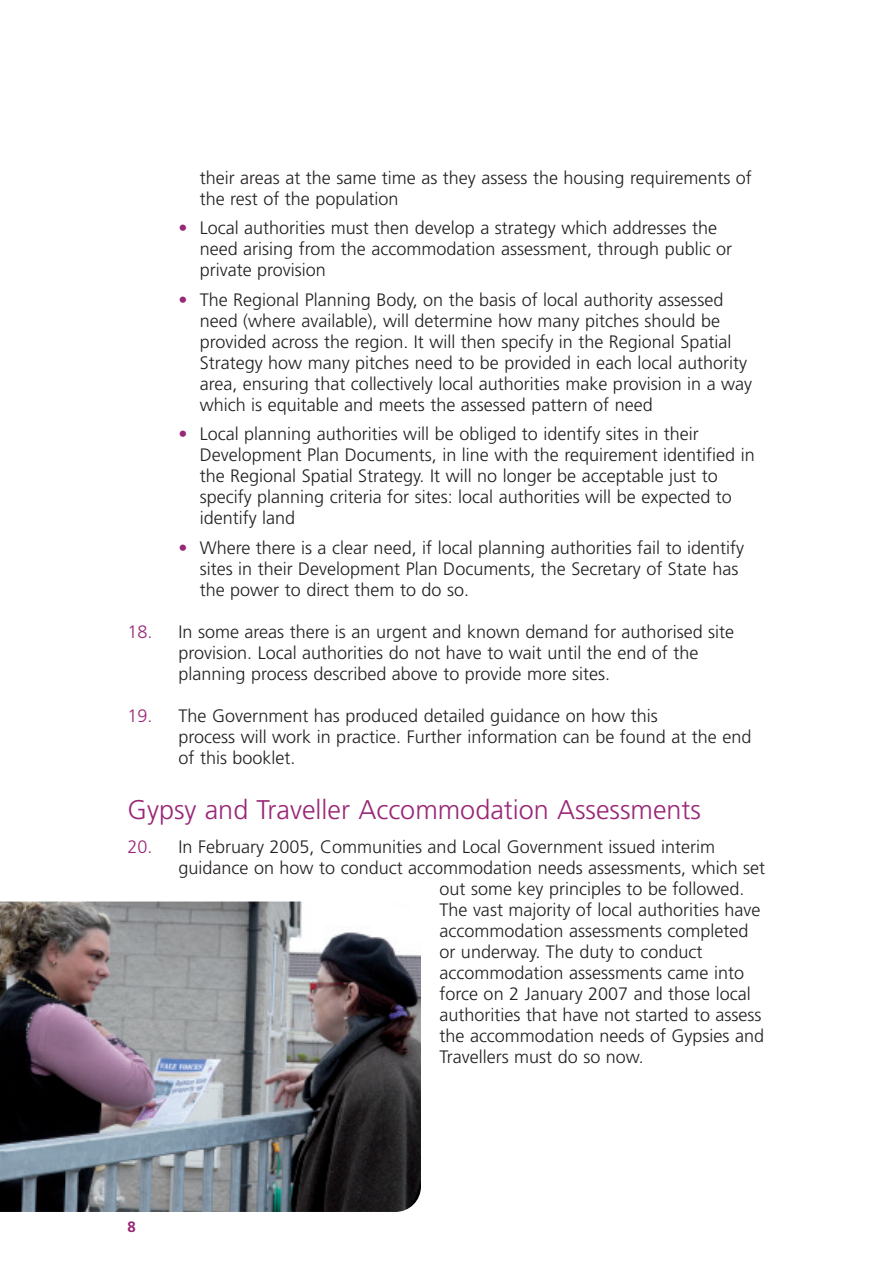
<style>
.page{position:relative;width:893px;height:1263px;background:#fff}
.page>*{position:absolute;margin:0;border:0;box-sizing:border-box;transform-origin:0 0}
.t1{font:300 27px "Frutiger";color:#992777}
.t2{font:300 18px/21px "Frutiger";color:#231f20}
.t3{font:700 15px "Frutiger";color:#992777}
.s1{color:#992777}
</style>
<div class="page">
<img style="left:0;top:901px;width:421px;height:311px">
<p class="t2" style="left:200px;top:168px;width:554px">their areas at the same time as they assess the housing requirements of the rest of the population</p>
<p class="t2" style="left:200px;top:219px;width:534px;text-indent:-21px"><span class="s1">•</span> Local authorities must then develop a strategy which addresses the need arising from the accommodation assessment, through public or private provision</p>
<p class="t2" style="left:200px;top:290px;width:554px;text-indent:-21px"><span class="s1">•</span> The Regional Planning Body, on the basis of local authority assessed need (where available), will determine how many pitches should be provided across the region. It will then specify in the Regional Spatial Strategy how many pitches need to be provided in each local authority area, ensuring that collectively local authorities make provision in a way which is equitable and meets the assessed pattern of need</p>
<p class="t2" style="left:200px;top:425px;width:556px;text-indent:-21px"><span class="s1">•</span> Local planning authorities will be obliged to identify sites in their Development Plan Documents, in line with the requirement identified in the Regional Spatial Strategy. It will no longer be acceptable just to specify planning criteria for sites: local authorities will be expected to identify land</p>
<p class="t2" style="left:200px;top:538px;width:546px;text-indent:-21px"><span class="s1">•</span> Where there is a clear need, if local planning authorities fail to identify sites in their Development Plan Documents, the Secretary of State has the power to direct them to do so.</p>
<p class="t2" style="left:179px;top:622px;width:557px;text-indent:-51px"><span class="s1">18.</span> In some areas there is an urgent and known demand for authorised site provision. Local authorities do not have to wait until the end of the planning process described above to provide more sites.</p>
<p class="t2" style="left:179px;top:706px;width:574px;text-indent:-51px"><span class="s1">19.</span> The Government has produced detailed guidance on how this<br>process will work in practice. Further information can be found at the end of this booklet.</p>
<h1 class="t1" style="left:128px;top:799px;width:575px">Gypsy and Traveller Accommodation Assessments</h1>
<p class="t2" style="left:128px;top:837px;width:589px"><span class="s1">20.</span> In February 2005, Communities and Local Government issued interim</p>
<p class="t2" style="left:179px;top:858px;width:588px">guidance on how to conduct accommodation needs assessments, which set</p>
<p class="t2" style="left:439px;top:879px;width:307px">out some key principles to be followed.</p>
<p class="t2" style="left:439px;top:900px;width:323px">The vast majority of local authorities have</p>
<p class="t2" style="left:439px;top:921px;width:311px">accommodation assessments completed</p>
<p class="t2" style="left:439px;top:942px;width:264px">or underway. The duty to conduct</p>
<p class="t2" style="left:439px;top:963px;width:306px">accommodation assessments came into</p>
<p class="t2" style="left:439px;top:984px;width:313px">force on 2 January 2007 and those local</p>
<p class="t2" style="left:439px;top:1005px;width:324px">authorities that have not started to assess</p>
<p class="t2" style="left:439px;top:1026px;width:326px">the accommodation needs of Gypsies and</p>
<p class="t2" style="left:439px;top:1047px;width:206px">Travellers must do so now.</p>
<p class="t3" style="left:128px;top:1220px;width:10px">8</p>
</div>
